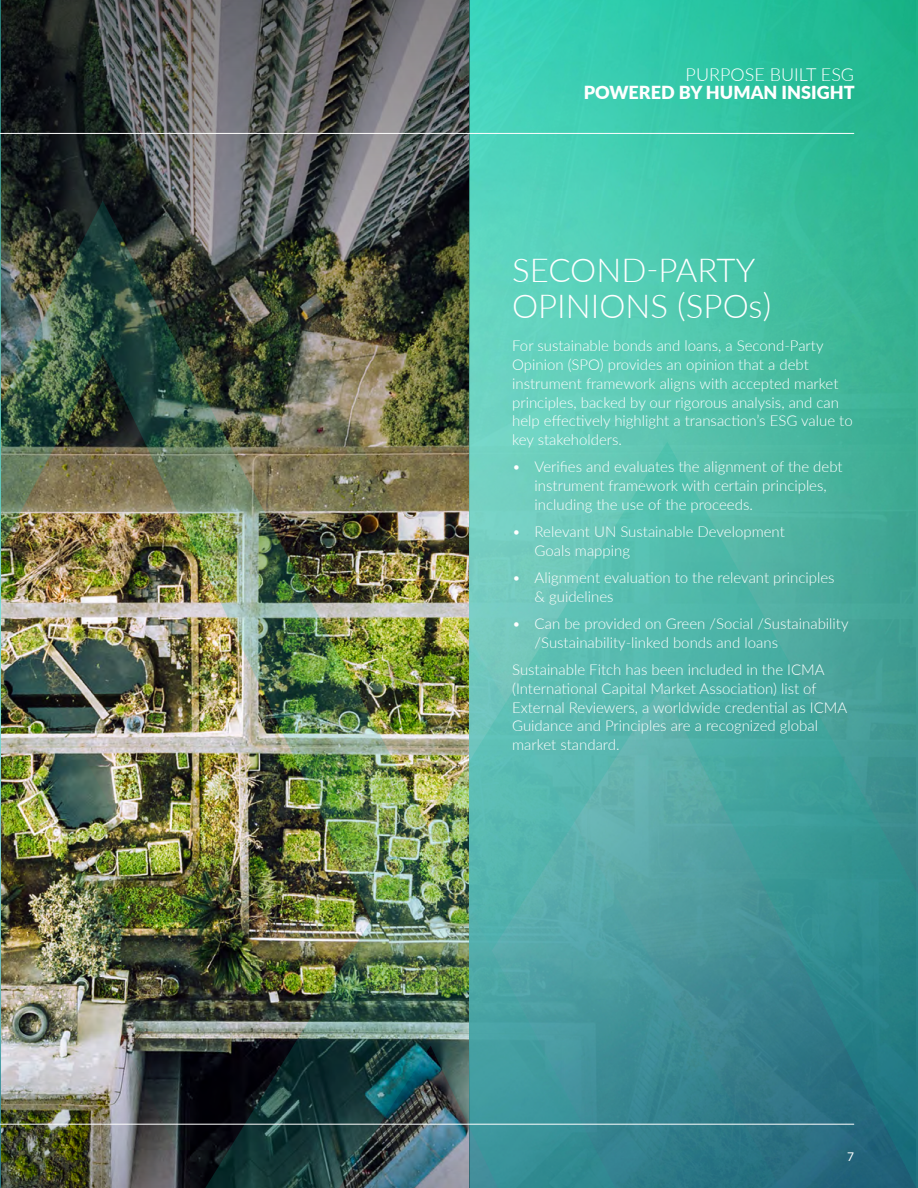
<style>
.page{position:relative;width:918px;height:1188px;background:#fff}
.page>*{position:absolute;margin:0;border:0;box-sizing:border-box;transform-origin:0 0}
.t1{font:300 33px/36px "Lato";color:#fff}
.t2{font:900 18px "Lato";color:#fff}
.t3{font:300 18px "Lato";color:#fff}
.t4{font:300 15px/18.8px "Lato";color:#fff}
.t5{font:12px "Lato";color:#fff}
</style>
<div class="page">
<img style="left:470px;top:0;width:448px;height:201px">
<svg style="left:0;top:0;width:470px;height:201px"></svg>
<svg style="left:788px;top:201px;width:130px;height:987px"></svg>
<img style="left:0;top:201px;width:788px;height:987px">
<hr style="left:0;top:133px;width:854px;height:1px;background:#fff">
<hr style="left:0;top:1124px;width:854px;height:1px;background:#fff">
<p class="t3" style="left:686px;top:62px;width:170px">PURPOSE BUILT ESG</p>
<p class="t2" style="left:584px;top:79px;width:273px">POWERED BY HUMAN INSIGHT</p>
<h1 class="t1" style="left:512px;top:251px;width:261px">SECOND-PARTY<br>OPINIONS (SPOs)</h1>
<p class="t4" style="left:512px;top:336px;width:342px">For sustainable bonds and loans, a Second-Party Opinion (SPO) provides an opinion that a debt instrument framework aligns with accepted market principles, backed by our rigorous analysis, and can help effectively highlight a transaction’s ESG value to key stakeholders.</p>
<p class="t4" style="left:535px;top:457px;width:310px;text-indent:-22px">• Verifies and evaluates the alignment of the debt instrument framework with certain principles, including the use of the proceeds.</p>
<p class="t4" style="left:535px;top:522px;width:252px;text-indent:-22px">• Relevant UN Sustainable Development<br>Goals mapping</p>
<p class="t4" style="left:535px;top:568px;width:301px;text-indent:-22px">• Alignment evaluation to the relevant principles &amp; guidelines</p>
<p class="t4" style="left:535px;top:614px;width:315px;text-indent:-22px">• Can be provided on Green /Social /Sustainability /Sustainability-linked bonds and loans</p>
<p class="t4" style="left:512px;top:660px;width:337px">Sustainable Fitch has been included in the ICMA (International Capital Market Association) list of External Reviewers, a worldwide credential as ICMA Guidance and Principles are a recognized global market standard.</p>
<p class="t5" style="left:847px;top:1148px;width:8px">7</p>
</div>
